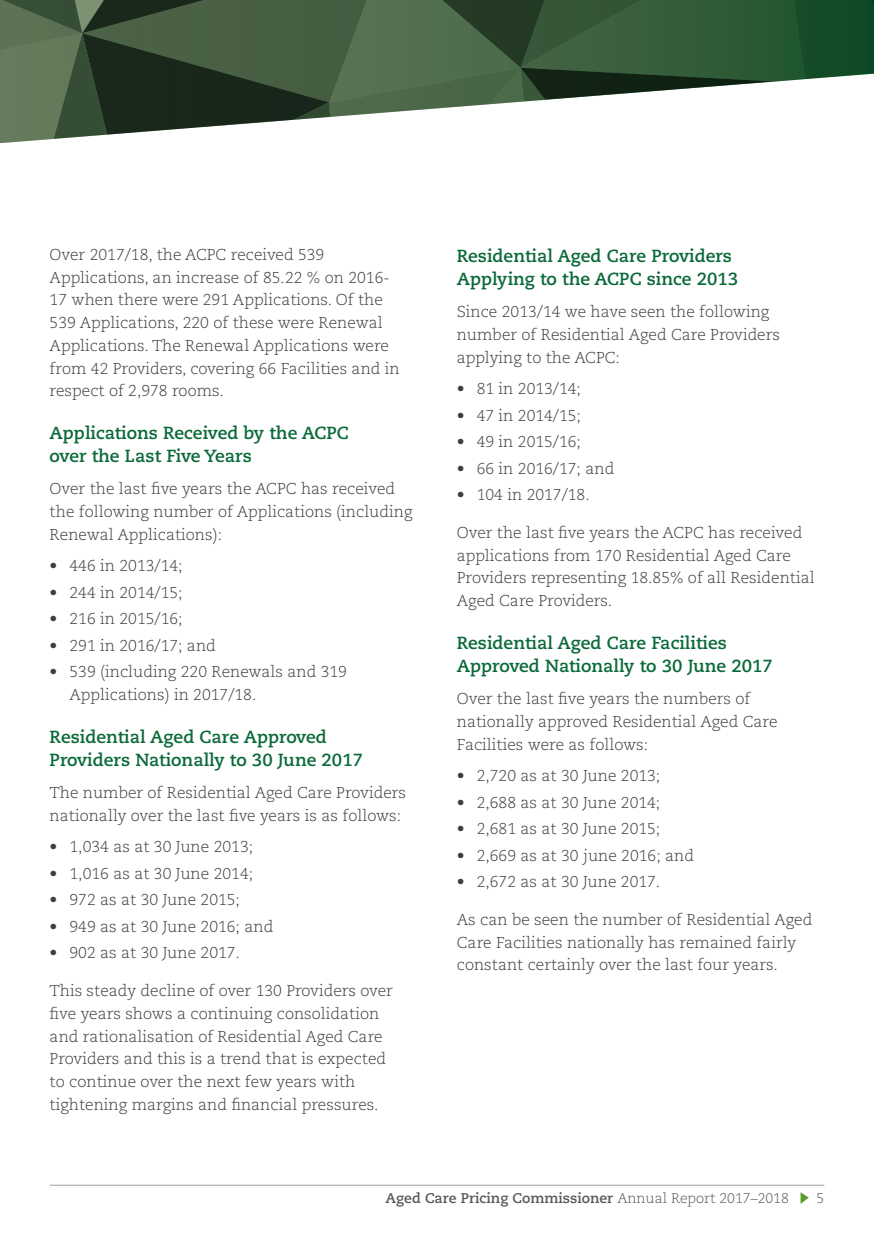
<style>
.page{position:relative;width:874px;height:1241px;background:#fff}
.page>*{position:absolute;margin:0;border:0;box-sizing:border-box;transform-origin:0 0}
.Heading_L3{font:700 17.5px/22.8px "Caecilia";color:#0a6938}
.Body_Text{font:300 15.75px/22.8px "Caecilia";color:#3e3e3f}
.Body_Text_before_bul{font:300 15.75px/22.8px "Caecilia";color:#3e3e3f}
.t1{font:700 14px "Caecilia";color:#57585a}
.t2{font:300 14px "Caecilia";color:#57585a}
.s1{font-weight:300}
</style>
<div class="page">
<svg style="left:0;top:0;width:873px;height:144px"></svg>
<hr style="left:50px;top:1184px;width:773px;height:1px;background:#9d9fa2">
<svg style="left:800px;top:1192px;width:8px;height:11px"></svg>
<p class="Body_Text" style="left:50px;top:243px;width:351px">Over 2017/18, the ACPC received 539<br>Applications, an increase of 85.22 % on 2016- 17 when there were 291 Applications. Of the 539 Applications, 220 of these were Renewal Applications. The Renewal Applications were from 42 Providers, covering 66 Facilities and in respect of 2,978 rooms.</p>
<p class="Heading_L3" style="left:50px;top:421px;width:301px">Applications Received by the ACPC over the Last Five Years</p>
<p class="Body_Text_before_bul" style="left:50px;top:478px;width:364px">Over the last five years the ACPC has received the following number of Applications (including<br>Renewal Applications):</p>
<p class="Body_Text" style="left:50px;top:555px;width:134px">• 446 in 2013/14;</p>
<p class="Body_Text" style="left:50px;top:581px;width:134px">• 244 in 2014/15;</p>
<p class="Body_Text" style="left:50px;top:608px;width:134px">• 216 in 2015/16;</p>
<p class="Body_Text" style="left:50px;top:634px;width:168px">• 291 in 2016/17; and</p>
<p class="Body_Text" style="left:69px;top:660px;width:279px;text-indent:-20px">• 539 (including 220 Renewals and 319<br>Applications) in 2017/18.</p>
<p class="Heading_L3" style="left:50px;top:725px;width:315px">Residential Aged Care Approved<br>Providers Nationally to 30 June 2017</p>
<p class="Body_Text_before_bul" style="left:50px;top:781px;width:358px">The number of Residential Aged Care Providers nationally over the last five years is as follows:</p>
<p class="Body_Text" style="left:50px;top:835px;width:205px">• 1,034 as at 30 June 2013;</p>
<p class="Body_Text" style="left:50px;top:862px;width:205px">• 1,016 as at 30 June 2014;</p>
<p class="Body_Text" style="left:50px;top:888px;width:192px">• 972 as at 30 June 2015;</p>
<p class="Body_Text" style="left:50px;top:915px;width:225px">• 949 as at 30 June 2016; and</p>
<p class="Body_Text" style="left:50px;top:941px;width:192px">• 902 as at 30 June 2017.</p>
<p class="Body_Text" style="left:50px;top:979px;width:344px">This steady decline of over 130 Providers over five years shows a continuing consolidation and rationalisation of Residential Aged Care Providers and this is a trend that is expected to continue over the next few years with tightening margins and financial pressures.</p>
<p class="Heading_L3" style="left:456px;top:244px;width:283px">Residential Aged Care Providers<br>Applying to the ACPC since 2013</p>
<p class="Body_Text_before_bul" style="left:456px;top:301px;width:324px">Since 2013/14 we have seen the following number of Residential Aged Care Providers applying to the ACPC:</p>
<p class="Body_Text" style="left:456px;top:378px;width:126px">• 81 in 2013/14;</p>
<p class="Body_Text" style="left:456px;top:404px;width:126px">• 47 in 2014/15;</p>
<p class="Body_Text" style="left:456px;top:430px;width:126px">• 49 in 2015/16;</p>
<p class="Body_Text" style="left:456px;top:457px;width:159px">• 66 in 2016/17; and</p>
<p class="Body_Text" style="left:456px;top:483px;width:134px">• 104 in 2017/18.</p>
<p class="Body_Text" style="left:456px;top:521px;width:359px">Over the last five years the ACPC has received applications from 170 Residential Aged Care Providers representing 18.85% of all Residential Aged Care Providers.</p>
<p class="Heading_L3" style="left:456px;top:631px;width:317px">Residential Aged Care Facilities<br>Approved Nationally to 30 June 2017</p>
<p class="Body_Text_before_bul" style="left:456px;top:687px;width:322px">Over the last five years the numbers of nationally approved Residential Aged Care<br>Facilities were as follows:</p>
<p class="Body_Text" style="left:456px;top:764px;width:205px">• 2,720 as at 30 June 2013;</p>
<p class="Body_Text" style="left:456px;top:791px;width:205px">• 2,688 as at 30 June 2014;</p>
<p class="Body_Text" style="left:456px;top:817px;width:205px">• 2,681 as at 30 June 2015;</p>
<p class="Body_Text" style="left:456px;top:844px;width:238px">• 2,669 as at 30 june 2016; and</p>
<p class="Body_Text" style="left:456px;top:870px;width:205px">• 2,672 as at 30 June 2017.</p>
<p class="Body_Text" style="left:456px;top:908px;width:357px">As can be seen the number of Residential Aged<br>Care Facilities nationally has remained fairly constant certainly over the last four years.</p>
<p class="t1" style="left:385px;top:1189px;width:404px">Aged Care Pricing Commissioner <span class="s1">Annual Report 2017–2018</span></p>
<p class="t2" style="left:816px;top:1189px;width:9px">5</p>
</div>
